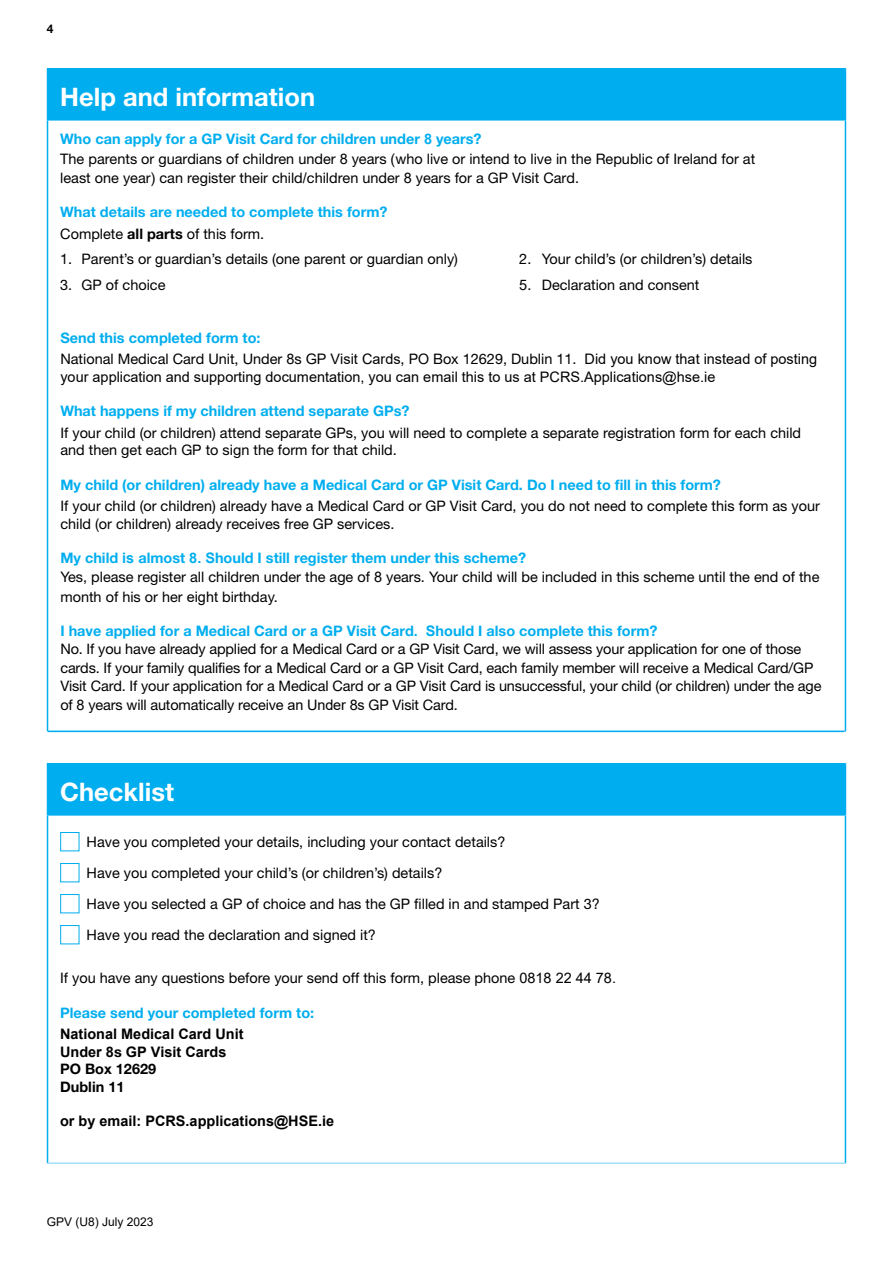
<style>
.page{position:relative;width:893px;height:1263px;background:#fff}
.page>*{position:absolute;margin:0;border:0;box-sizing:border-box;transform-origin:0 0}
.t1{font:700 25.5px "Helvetica Neue";color:#fff}
.t2{font:14.4px/19.5px "Helvetica Neue";color:#000}
.t3{font:700 14.4px/21.6px "Helvetica Neue";color:#00aeef}
.t4{font:14.4px "Arial";color:#000}
.t5{font:700 14.4px/17.4px "Arial";color:#000}
.t6{font:700 14.4px/17.4px "Helvetica Neue";color:#000}
.t7{font:12px "Arial";color:#000}
.t8{font:700 12px "Helvetica Neue";color:#000}
.s1{font-weight:700;color:#00aeef}
.s2{font-family:"Arial";font-weight:700;color:#00aeef}
.s3{font-family:"Arial"}
.s4{font-weight:400;color:#000}
.s5{color:#000}
.s6{font-family:"Helvetica Neue"}
</style>
<div class="page">
<div style="left:48px;top:764px;width:797px;height:51px;background:#00aeef"></div>
<hr style="left:47px;top:763px;width:799px;height:2px;background:#00aeef">
<hr style="left:47px;top:765px;width:1px;height:49px;background:#00aeef">
<hr style="left:845px;top:765px;width:1px;height:49px;background:#00aeef">
<hr style="left:47px;top:814px;width:799px;height:2px;background:#00aeef">
<hr style="left:47px;top:816px;width:1px;height:347px;background:#00aeef">
<hr style="left:845px;top:816px;width:1px;height:347px;background:#00aeef">
<hr style="left:47px;top:1162px;width:799px;height:1px;background:#00aeef">
<div style="left:60px;top:832px;width:19px;height:19px;border:1px solid #00aeef"></div>
<div style="left:60px;top:863px;width:19px;height:19px;border:1px solid #00aeef"></div>
<div style="left:60px;top:894px;width:19px;height:19px;border:1px solid #00aeef"></div>
<div style="left:60px;top:925px;width:19px;height:19px;border:1px solid #00aeef"></div>
<div style="left:48px;top:69px;width:797px;height:51px;background:#00aeef"></div>
<hr style="left:47px;top:68px;width:799px;height:2px;background:#00aeef">
<hr style="left:47px;top:70px;width:1px;height:49px;background:#00aeef">
<hr style="left:845px;top:70px;width:1px;height:49px;background:#00aeef">
<hr style="left:47px;top:119px;width:799px;height:2px;background:#00aeef">
<hr style="left:47px;top:121px;width:1px;height:610px;background:#00aeef">
<hr style="left:845px;top:121px;width:1px;height:610px;background:#00aeef">
<hr style="left:48px;top:730px;width:797px;height:2px;background:#00aeef">
<p class="t8" style="left:47px;top:21px;width:8px">4</p>
<h1 class="t1" style="left:60px;top:81px;width:256px">Help and information</h1>
<p class="t2" style="left:60px;top:129px;width:696px"><span class="s1">Who can apply for a GP Visit Card for</span> <span class="s2">c</span><span class="s1">hildren under</span> <span class="s2">8</span> <span class="s1">years?<br></span>The parents or guardians of children under <span class="s3">8</span> years <span class="s3">(</span>who live or intend to live in the Republic of Ireland for at least one year<span class="s3">)</span> can register their child<span class="s3">/</span>children under <span class="s3">8</span> years for a GP Visit Card.</p>
<p class="t3" style="left:60px;top:201px;width:329px">What details are needed to complete this form?<br><span class="s4">Complete</span> <span class="s5">all parts</span> <span class="s4">of this form.</span></p>
<p class="t2" style="left:519px;top:249px;width:235px">2. Your child’s (or children’s) details</p>
<p class="t2" style="left:519px;top:275px;width:182px"><span class="s3">5</span>. Declaration and consent</p>
<p class="t2" style="left:60px;top:249px;width:399px">1. Parent’s or <span class="s3">g</span>uardian’s details (one parent or guardian only)</p>
<p class="t2" style="left:60px;top:275px;width:107px">3. GP of choice</p>
<p class="t2" style="left:60px;top:327px;width:758px;line-height:21.6px"><span class="s1">Send this completed form to:<br></span>National Medical Card Unit, Under <span class="s3">8</span>s <span class="s3">GP Visit Cards</span>, PO Box 12629, Dublin 11. <span class="s3">Did you know that instead of posting</span></p>
<p class="t4" style="left:60px;top:367px;width:657px">your application and supporting documentation, you can email this to us at PCRS.Applications@hse.ie</p>
<p class="t3" style="left:60px;top:400px;width:351px">What happens if my children attend separate GPs?</p>
<p class="t2" style="left:60px;top:424px;width:742px;line-height:17.4px">If your child (or children) attend separate GPs, you will need to complete a separate registration form for each child and then get each GP to sign the form for that child.</p>
<p class="t3" style="left:60px;top:473px;width:662px">My child (or children) already have a Medical Card or GP Visit Card. Do I need to fill in this form?</p>
<p class="t2" style="left:60px;top:497px;width:761px;line-height:17.4px">If your child (or children) already have a Medical Card or GP Visit Card, you do not need to complete this form as your child (or children) already receives free GP services.</p>
<p class="t2" style="left:60px;top:547px;width:761px"><span class="s1">My child</span> <span class="s2">is</span> <span class="s1">almost</span> <span class="s2">8. S</span><span class="s1">hould I still register them under this scheme?<br></span>Yes, please register all children under the age of <span class="s3">8</span> years. Your child will be included in this scheme until the end of the month of his or her <span class="s3">eight</span> birthday.</p>
<p class="t2" style="left:60px;top:621px;width:763px;line-height:18.5px"><span class="s1">I have applied for a Medical Card or</span> <span class="s2">a</span> <span class="s1">GP Visit Card</span><span class="s2">. S</span><span class="s1">hould I also complete this form?<br></span>No. If you have already applied for a Medical Card or a GP Visit Card, we will assess your application for one of those cards. If your family qualifies for a Medical Card or <span class="s3">a</span> GP Visit Card, each family member will receive a Medical Card/GP Visit Card. If your application for a Medical Card or <span class="s3">a</span> GP Visit Card is unsuccessful, your child (or children) under the age of <span class="s3">8</span> years will automatically receive <span class="s3">an Under 8s</span> GP Visit Card.</p>
<h1 class="t1" style="left:60px;top:776px;width:115px">Checklist</h1>
<p class="t2" style="left:87px;top:826px;width:515px;line-height:31px">Have you completed your details, including your contact details?<br>Have you completed your child’s (or children’s) details?<br>Have you selected a GP of choice and has the GP filled in and stamped Part 3?<br>Have you read the declaration and signed it?</p>
<p class="t2" style="left:60px;top:968px;width:557px">If you have any questions before your send off this form, please phone <span class="s3">0818 22 44 78.</span></p>
<p class="t3" style="left:60px;top:1001px;width:256px">Please send your completed form to:</p>
<p class="t5" style="left:60px;top:1026px;width:185px">National Medical Card Unit<br>Under 8<span class="s6">s</span> GP Visit Cards</p>
<p class="t6" style="left:60px;top:1060px;width:98px">PO Box 12629<br>Dublin 11</p>
<p class="t5" style="left:60px;top:1113px;width:275px">or by email: PCRS.applications@HSE.ie</p>
<p class="t7" style="left:47px;top:1213px;width:108px">GPV (U8) July 2023</p>
</div>
